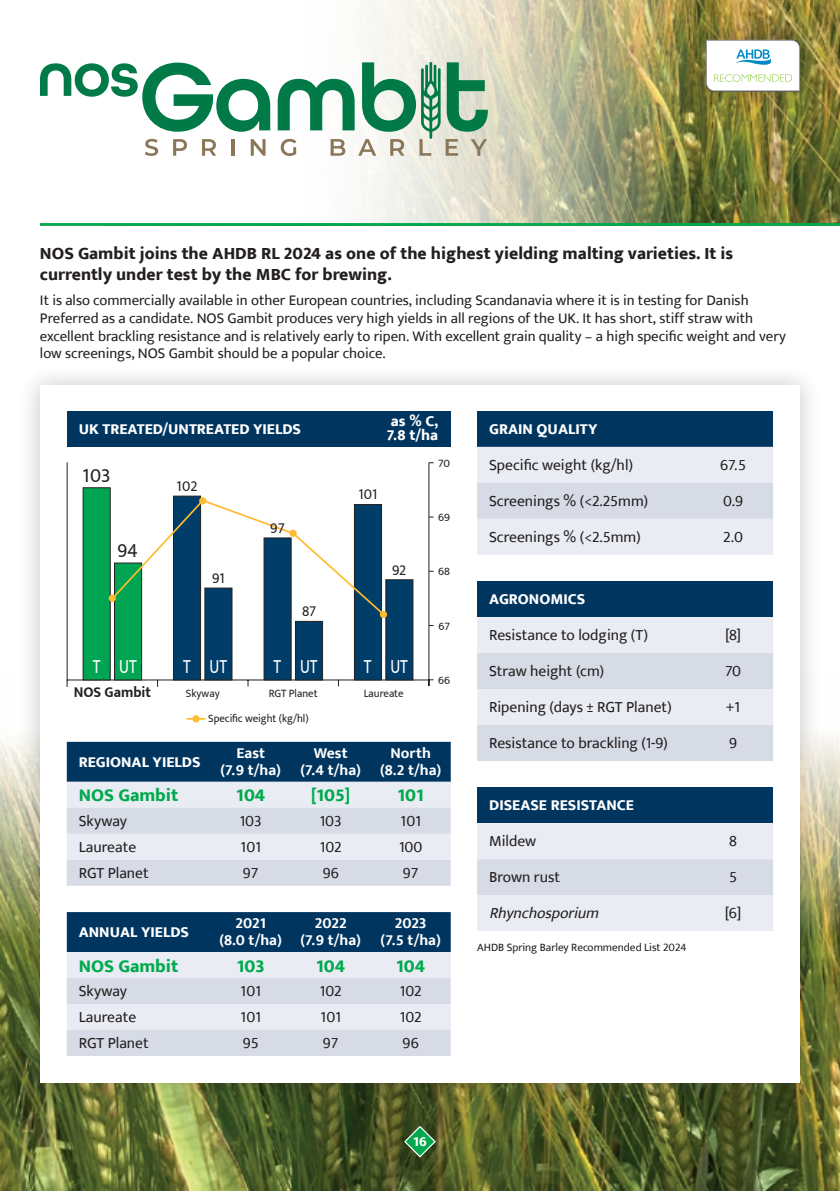
<style>
.page{position:relative;width:840px;height:1191px;background:#fff}
.page>*{position:absolute;margin:0;border:0;box-sizing:border-box;transform-origin:0 0}
.t1{font:20.4px "Ek Mukta";color:#fff;scale:.75 1}
.t2{font:20.4px "Ek Mukta";color:#231f20;scale:.94 1}
.t3{font:800 18.4px "Ek Mukta";color:#00a94d}
.t4{font:800 17.6px/20.4px "Ek Mukta";color:#231f20}
.t5{font:15.6px "Ek Mukta";color:#231f20}
.t6{font:800 15.6px/14px "Ek Mukta";color:#fff}
.t7{font:700 15.6px/17px "Ek Mukta";color:#fff;text-align:center}
.t8{font:italic 15.6px "Ek Mukta";color:#231f20}
.t9{font:15.4px "Ek Mukta";color:#231f20;scale:.94 1}
.t10{font:700 15.4px "Ek Mukta";color:#231f20;scale:.94 1}
.t11{font:14.8px/17.6px "Ek Mukta";color:#231f20}
.t12{font:800 14px "Ek Mukta";color:#fff}
.t13{font:11.6px "Ek Mukta";color:#231f20;scale:.94 1}
.t14{font:11.6px "Ek Mukta";color:#231f20}
.t15{font:11.2px "Ek Mukta";color:#231f20}
</style>
<div class="page">
<img style="left:0;top:737px;width:839px;height:454px">
<img style="left:151px;top:0;width:688px;height:223px">
<hr style="left:40px;top:223px;width:799px;height:3px;background:#00a94d">
<div style="left:680px;top:14px;width:144px;height:103px;background:#231f20;opacity:.5"></div>
<svg style="left:705px;top:40px;width:94px;height:51px"></svg>
<svg style="left:145px;top:139px;width:13px;height:17px"></svg>
<svg style="left:173px;top:139px;width:14px;height:17px"></svg>
<svg style="left:202px;top:139px;width:14px;height:17px"></svg>
<hr style="left:231px;top:139px;width:3px;height:17px;background:#8a7758">
<svg style="left:250px;top:139px;width:15px;height:17px"></svg>
<svg style="left:40px;top:63px;width:230px;height:69px"></svg>
<svg style="left:277px;top:62px;width:210px;height:94px"></svg>
<svg style="left:403px;top:1125px;width:33px;height:33px"></svg>
<div style="left:18px;top:363px;width:803px;height:742px;background:#231f20;opacity:.25"></div>
<div style="left:40px;top:385px;width:759px;height:697px;background:#fff"></div>
<svg style="left:67px;top:742px;width:383px;height:143px;background:#a1b3c5"></svg>
<svg style="left:67px;top:912px;width:383px;height:144px;background:#a1b3c5"></svg>
<div style="left:477px;top:411px;width:295px;height:36px;background:#003560"></div>
<svg style="left:477px;top:447px;width:295px;height:108px;background:#e3e6ee"></svg>
<div style="left:477px;top:581px;width:295px;height:36px;background:#003560"></div>
<svg style="left:477px;top:617px;width:295px;height:144px;background:#e0e3ec"></svg>
<div style="left:477px;top:787px;width:295px;height:36px;background:#003560"></div>
<svg style="left:477px;top:823px;width:295px;height:108px;background:#e3e6ee"></svg>
<div style="left:67px;top:411px;width:383px;height:36px;background:#003560"></div>
<svg style="left:67px;top:462px;width:363px;height:225px"></svg>
<div style="left:83px;top:487px;width:28px;height:193px;background:#00a553;border:1px solid #231f20"></div>
<div style="left:114px;top:562px;width:28px;height:118px;background:#00a553;border:1px solid #231f20"></div>
<div style="left:173px;top:496px;width:28px;height:184px;background:#003e69;border:1px solid #231f20"></div>
<div style="left:204px;top:587px;width:28px;height:93px;background:#003e69;border:1px solid #231f20"></div>
<div style="left:192px;top:715px;width:7px;height:7px;background:#fdbb2e;border-radius:50%"></div>
<div style="left:354px;top:504px;width:27px;height:176px;background:#003e69;border:1px solid #231f20"></div>
<div style="left:385px;top:579px;width:28px;height:101px;background:#003e69;border:1px solid #231f20"></div>
<div style="left:263px;top:537px;width:28px;height:143px;background:#003e69;border:1px solid #231f20"></div>
<div style="left:295px;top:621px;width:28px;height:59px;background:#003e69;border:1px solid #231f20"></div>
<svg style="left:110px;top:498px;width:276px;height:119px"></svg>
<p class="t4" style="left:40px;top:243px;width:694px">NOS Gambit joins the AHDB RL 2024 as one of the highest yielding malting varieties. It is currently under test by the MBC for brewing.</p>
<p class="t11" style="left:40px;top:291px;width:747px">It is also commercially available in other European countries, including Scandanavia where it is in testing for Danish Preferred as a candidate. NOS Gambit produces very high yields in all regions of the UK. It has short, stiff straw with excellent brackling resistance and is relatively early to ripen. With excellent grain quality – a high specific weight and very low screenings, NOS Gambit should be a popular choice.</p>
<p class="t6" style="left:79px;top:421px;width:224px">UK TREATED/UNTREATED YIELDS</p>
<h1 class="t2" style="left:82px;top:467px;width:31px">103</h1>
<h1 class="t2" style="left:118px;top:542px;width:23px">94</h1>
<p class="t9" style="left:176px;top:479px;width:24px">102</p>
<p class="t9" style="left:212px;top:571px;width:15px">91</p>
<p class="t9" style="left:270px;top:521px;width:17px">97</p>
<p class="t9" style="left:302px;top:604px;width:17px">87</p>
<p class="t9" style="left:358px;top:487px;width:22px">101</p>
<p class="t6" style="left:387px;top:413px;width:53px">as % C,<br>7.8 t/ha</p>
<p class="t14" style="left:438px;top:458px;width:13px">70</p>
<p class="t14" style="left:438px;top:512px;width:13px">69</p>
<p class="t9" style="left:392px;top:563px;width:17px">92</p>
<p class="t14" style="left:438px;top:566px;width:13px">68</p>
<p class="t14" style="left:438px;top:621px;width:13px">67</p>
<h1 class="t1" style="left:93px;top:658px;width:60px">T UT</h1>
<h1 class="t1" style="left:183px;top:658px;width:60px">T UT</h1>
<h1 class="t1" style="left:364px;top:658px;width:60px">T UT</h1>
<h1 class="t1" style="left:273px;top:658px;width:60px">T UT</h1>
<p class="t10" style="left:74px;top:682px;width:84px">NOS Gambit</p>
<p class="t13" style="left:186px;top:688px;width:37px">Skyway</p>
<p class="t13" style="left:268px;top:688px;width:53px">RGT Planet</p>
<p class="t13" style="left:208px;top:713px;width:108px">Specific weight (kg/hl)</p>
<p class="t13" style="left:363px;top:688px;width:44px">Laureate</p>
<p class="t14" style="left:438px;top:675px;width:14px">66</p>
<p class="t6" style="left:79px;top:754px;width:123px">REGIONAL YIELDS</p>
<p class="t7" style="left:220px;top:744px;width:62px">East<br>(7.9 t/ha)</p>
<p class="t7" style="left:300px;top:744px;width:62px">West (7.4 t/ha)</p>
<p class="t7" style="left:380px;top:744px;width:63px">North (8.2 t/ha)</p>
<p class="t3" style="left:79px;top:784px;width:101px">NOS Gambit</p>
<p class="t3" style="left:236px;top:784px;width:31px">104</p>
<p class="t3" style="left:311px;top:784px;width:40px">[105]</p>
<p class="t3" style="left:397px;top:784px;width:28px">101</p>
<p class="t5" style="left:79px;top:811px;width:50px">Skyway</p>
<p class="t5" style="left:239px;top:811px;width:24px">103</p>
<p class="t5" style="left:319px;top:811px;width:24px">103</p>
<p class="t5" style="left:400px;top:811px;width:22px">101</p>
<p class="t5" style="left:79px;top:837px;width:59px">Laureate</p>
<p class="t5" style="left:240px;top:837px;width:22px">101</p>
<p class="t5" style="left:319px;top:837px;width:24px">102</p>
<p class="t5" style="left:399px;top:837px;width:25px">100</p>
<p class="t5" style="left:79px;top:863px;width:71px">RGT Planet</p>
<p class="t5" style="left:243px;top:863px;width:17px">97</p>
<p class="t5" style="left:322px;top:863px;width:18px">96</p>
<p class="t5" style="left:402px;top:863px;width:17px">97</p>
<p class="t6" style="left:79px;top:924px;width:112px">ANNUAL YIELDS</p>
<p class="t7" style="left:219px;top:914px;width:64px">2021<br>(8.0 t/ha)</p>
<p class="t7" style="left:300px;top:914px;width:62px">2022<br>(7.9 t/ha)</p>
<p class="t7" style="left:380px;top:914px;width:62px">2023<br>(7.5 t/ha)</p>
<p class="t3" style="left:79px;top:954px;width:101px">NOS Gambit</p>
<p class="t3" style="left:237px;top:954px;width:29px">103</p>
<p class="t3" style="left:316px;top:954px;width:31px">104</p>
<p class="t3" style="left:396px;top:954px;width:31px">104</p>
<p class="t5" style="left:79px;top:981px;width:50px">Skyway</p>
<p class="t5" style="left:240px;top:981px;width:22px">101</p>
<p class="t5" style="left:319px;top:981px;width:24px">102</p>
<p class="t5" style="left:399px;top:981px;width:24px">102</p>
<p class="t5" style="left:79px;top:1007px;width:59px">Laureate</p>
<p class="t5" style="left:240px;top:1007px;width:22px">101</p>
<p class="t5" style="left:320px;top:1007px;width:22px">101</p>
<p class="t5" style="left:399px;top:1007px;width:24px">102</p>
<p class="t5" style="left:79px;top:1033px;width:71px">RGT Planet</p>
<p class="t5" style="left:242px;top:1033px;width:18px">95</p>
<p class="t5" style="left:323px;top:1033px;width:17px">97</p>
<p class="t5" style="left:402px;top:1033px;width:18px">96</p>
<p class="t6" style="left:489px;top:421px;width:110px">GRAIN QUALITY</p>
<p class="t5" style="left:489px;top:455px;width:145px">Specific weight (kg/hl)</p>
<p class="t5" style="left:719px;top:455px;width:27px">67.5</p>
<p class="t5" style="left:489px;top:491px;width:160px">Screenings % (&lt;2.25mm)</p>
<p class="t5" style="left:722px;top:491px;width:22px">0.9</p>
<p class="t5" style="left:489px;top:527px;width:153px">Screenings % (&lt;2.5mm)</p>
<p class="t5" style="left:722px;top:527px;width:21px">2.0</p>
<p class="t6" style="left:489px;top:591px;width:97px">AGRONOMICS</p>
<p class="t5" style="left:489px;top:625px;width:160px">Resistance to lodging (T)</p>
<p class="t5" style="left:724px;top:625px;width:18px">[8]</p>
<p class="t5" style="left:489px;top:661px;width:117px">Straw height (cm)</p>
<p class="t5" style="left:724px;top:661px;width:18px">70</p>
<p class="t5" style="left:489px;top:697px;width:184px">Ripening (days ± RGT Planet)</p>
<p class="t5" style="left:725px;top:697px;width:16px">+1</p>
<p class="t5" style="left:489px;top:733px;width:180px">Resistance to brackling (1-9)</p>
<p class="t5" style="left:728px;top:733px;width:10px">9</p>
<p class="t6" style="left:489px;top:797px;width:146px">DISEASE RESISTANCE</p>
<p class="t5" style="left:489px;top:831px;width:49px">Mildew</p>
<p class="t5" style="left:728px;top:831px;width:9px">8</p>
<p class="t5" style="left:489px;top:867px;width:72px">Brown rust</p>
<p class="t5" style="left:728px;top:867px;width:10px">5</p>
<p class="t8" style="left:489px;top:903px;width:116px">Rhynchosporium</p>
<p class="t5" style="left:724px;top:903px;width:18px">[6]</p>
<p class="t15" style="left:477px;top:941px;width:211px">AHDB Spring Barley Recommended List 2024</p>
<p class="t12" style="left:413px;top:1133px;width:15px">16</p>
</div>
